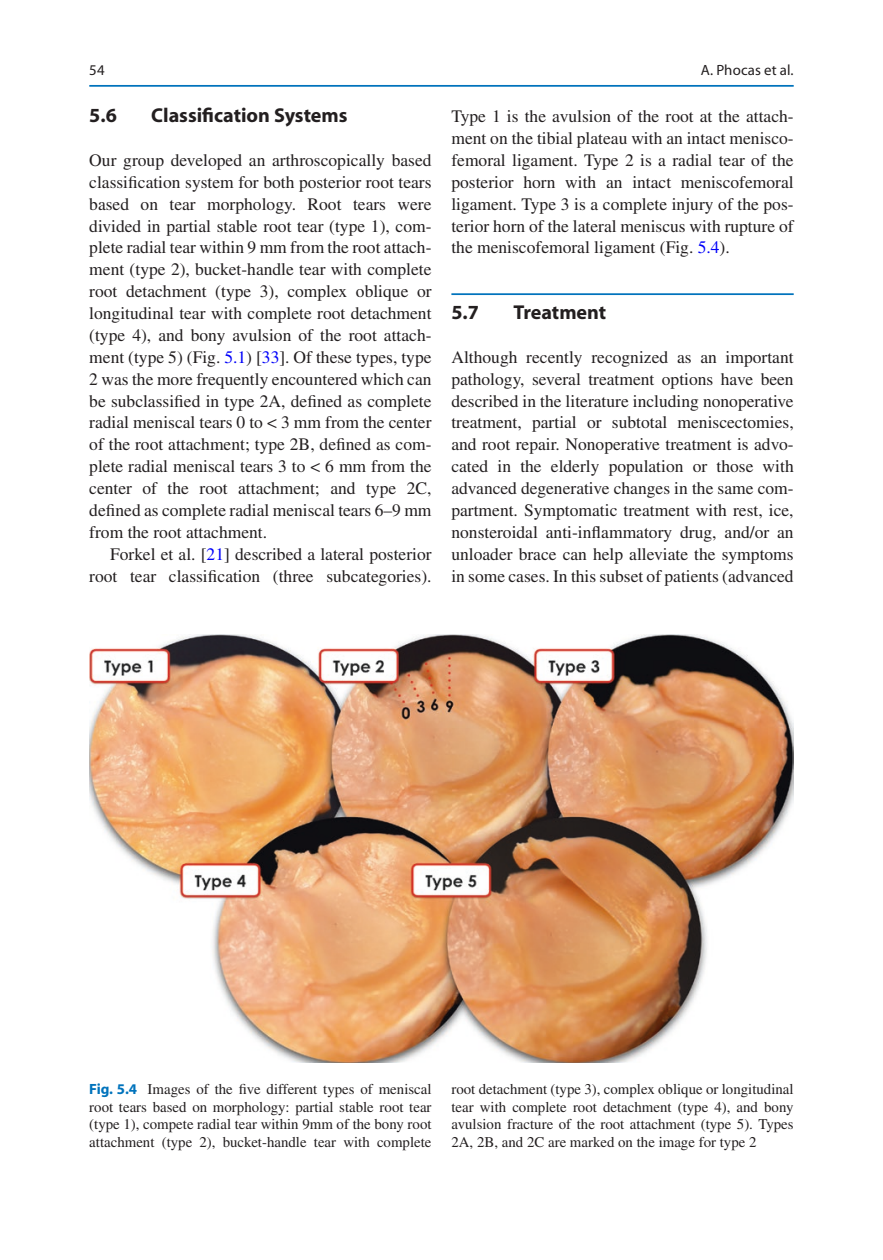
<style>
.page{position:relative;width:883px;height:1260px;background:#fff}
.page>*{position:absolute;margin:0;border:0;box-sizing:border-box;transform-origin:0 0}
.t1{font:700 20.12px "Rlmvpm Myriad";color:#231f20}
.t2{font:17.5px/21.9px "Sgjfby Times";color:#231f20;text-align:justify}
.t3{font:14.88px/17.5px "Sgjfby Times";color:#231f20;text-align:justify}
.t4{font:14.88px "Ggmgqn Myriad";letter-spacing:.01em;color:#231f20}
.t5{font:14.88px "Hhxsxc Myriad";color:#231f20}
.s1{color:#0000fa}
.s2{font-family:"Rlmvpm Myriad";font-weight:700;color:#0073bc}
</style>
<div class="page">
<hr style="left:451px;top:293px;width:343px;height:2px;background:#0073bc">
<img style="left:89px;top:635px;width:705px;height:428px">
<hr style="left:89px;top:85px;width:705px;height:2px;background:#0073bc">
<p class="t5" style="left:89px;top:63px;width:17px">54</p>
<p class="t1" style="left:89px;top:105px;width:29px">5.6</p>
<p class="t1" style="left:151px;top:105px;width:198px">Classification Systems</p>
<p class="t2" style="left:89px;top:149px;width:344px">Our group developed an arthroscopically based classification system for both posterior root tears based on tear morphology. Root tears were divided in partial stable root tear (type 1), com&shy;plete radial tear within 9 mm from the root attach&shy;ment (type 2), bucket-handle tear with complete root detachment (type 3), complex oblique or longitudinal tear with complete root detachment (type 4), and bony avulsion of the root attach&shy;ment (type 5) (Fig. <span class="s1">5.1</span>) [<span class="s1">33</span>]. Of these types, type 2 was the more frequently encountered which can be subclassified in type 2A, defined as complete radial meniscal tears 0 to &lt; 3 mm from the center of the root attachment; type 2B, defined as com&shy;plete radial meniscal tears 3 to &lt; 6 mm from the center of the root attachment; and type 2C, defined as complete radial meniscal tears 6–9 mm from the root attachment.</p>
<p class="t2" style="left:89px;top:543px;width:344px;text-align:right">Forkel et al. [<span class="s1">21</span>] described a lateral posterior root tear classification (three subcategories).</p>
<p class="t4" style="left:701px;top:63px;width:95px">A. Phocas et al.</p>
<p class="t2" style="left:451px;top:105px;width:344px">Type 1 is the avulsion of the root at the attach&shy;ment on the tibial plateau with an intact menisco&shy;femoral ligament. Type 2 is a radial tear of the posterior horn with an intact meniscofemoral ligament. Type 3 is a complete injury of the pos&shy;terior horn of the lateral meniscus with rupture of the meniscofemoral ligament (Fig. <span class="s1">5.4</span>).</p>
<p class="t1" style="left:451px;top:302px;width:29px">5.7</p>
<p class="t1" style="left:513px;top:302px;width:94px">Treatment</p>
<p class="t2" style="left:451px;top:346px;width:344px">Although recently recognized as an important pathology, several treatment options have been described in the literature including nonoperative treatment, partial or subtotal meniscectomies, and root repair. Nonoperative treatment is advo&shy;cated in the elderly population or those with advanced degenerative changes in the same com&shy;partment. Symptomatic treatment with rest, ice, nonsteroidal anti-inflammatory drug, and/or an unloader brace can help alleviate the symptoms in some cases. In this subset of patients (advanced</p>
<p class="t3" style="left:89px;top:1080px;width:344px"><span class="s2">Fig. 5.4</span> Images of the five different types of meniscal root tears based on morphology: partial stable root tear (type 1), compete radial tear within 9mm of the bony root attachment (type 2), bucket-handle tear with complete</p>
<p class="t3" style="left:451px;top:1080px;width:344px">root detachment (type 3), complex oblique or longitudinal tear with complete root detachment (type 4), and bony avulsion fracture of the root attachment (type 5). Types 2A, 2B, and 2C are marked on the image for type 2</p>
</div>
